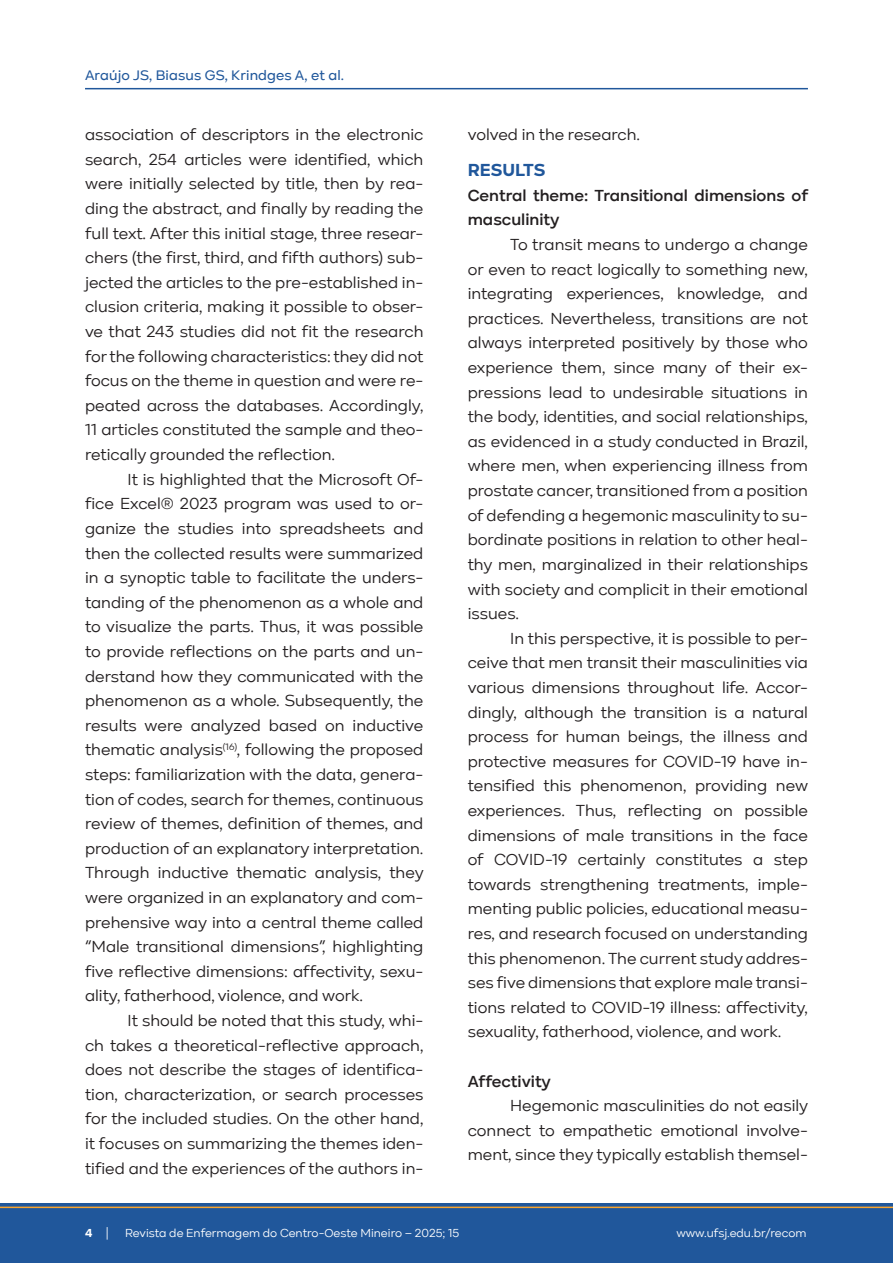
<style>
.page{position:relative;width:893px;height:1263px;background:#fff}
.page>*{position:absolute;margin:0;border:0;box-sizing:border-box;transform-origin:0 0}
.Tit_artigo{font:700 18px "Kinetika";color:#20579b}
.Texto_artigo{font:16.5px/24.6px "Kinetika";color:#231f20;text-align:justify}
.Texto_artigo-2{font:600 16.5px/24.6px "Kinetika";color:#231f20}
.t1{font:500 14.25px "Kinetika";letter-spacing:.01em;color:#20579b}
.t2{font:12px "Kinetika";color:#fff}
.t3{font:700 12px "Kinetika";color:#fff}
.s1{font-weight:400}
</style>
<div class="page">
<div style="left:0;top:1203px;width:893px;height:60px;background:#20579b"></div>
<hr style="left:0;top:1206px;width:893px;height:2px;background:#f9a42e">
<hr style="left:85px;top:88px;width:723px;height:1px;background:#20579b">
<p class="t1" style="left:85px;top:67px;width:261px">Araújo JS, Biasus GS, Krindges A, et al.</p>
<p class="Texto_artigo" style="left:85px;top:122px;width:340px">association of descriptors in the electronic search, 254 articles were identified, which were initially selected by title, then by rea&shy;ding the abstract, and finally by reading the full text. After this initial stage, three resear&shy;chers (the first, third, and fifth authors) sub&shy;jected the articles to the pre-established in&shy;clusion criteria, making it possible to obser&shy;ve that 243 studies did not fit the research for the following characteristics: they did not focus on the theme in question and were re&shy;peated across the databases. Accordingly, 11 articles constituted the sample and theo&shy;retically grounded the reflection.</p>
<p class="Texto_artigo" style="left:85px;top:467px;width:340px;text-indent:43px">It is highlighted that the Microsoft Of&shy;fice Excel® 2023 program was used to or&shy;ganize the studies into spreadsheets and then the collected results were summarized in a synoptic table to facilitate the unders&shy;tanding of the phenomenon as a whole and to visualize the parts. Thus, it was possible to provide reflections on the parts and un&shy;derstand how they communicated with the phenomenon as a whole. Subsequently, the results were analyzed based on inductive thematic analysis<sup>(16)</sup>, following the proposed steps: familiarization with the data, genera&shy;tion of codes, search for themes, continuous review of themes, definition of themes, and production of an explanatory interpretation.<br>Through inductive thematic analysis, they were organized in an explanatory and com&shy;prehensive way into a central theme called “Male transitional dimensions”, highlighting five reflective dimensions: affectivity, sexu&shy;ality, fatherhood, violence, and work.</p>
<p class="Texto_artigo" style="left:85px;top:1008px;width:340px;text-indent:43px">It should be noted that this study, whi&shy;ch takes a theoretical-reflective approach, does not describe the stages of identifica&shy;tion, characterization, or search processes for the included studies. On the other hand, it focuses on summarizing the themes iden&shy;tified and the experiences of the authors in-</p>
<p class="Texto_artigo" style="left:468px;top:122px;width:174px">volved in the research.</p>
<p class="Tit_artigo" style="left:468px;top:159px;width:79px">RESULTS</p>
<p class="Texto_artigo-2" style="left:468px;top:183px;width:342px">Central theme: Transitional dimensions of masculinity</p>
<p class="Texto_artigo" style="left:468px;top:232px;width:342px;text-indent:43px">To transit means to undergo a change or even to react logically to something new, integrating experiences, knowledge, and practices. Nevertheless, transitions are not always interpreted positively by those who experience them, since many of their ex&shy;pressions lead to undesirable situations in the body, identities, and social relationships, as evidenced in a study conducted in Brazil, where men, when experiencing illness from prostate cancer, transitioned from a position of defending a hegemonic masculinity to su&shy;bordinate positions in relation to other heal&shy;thy men, marginalized in their relationships with society and complicit in their emotional issues.</p>
<p class="Texto_artigo" style="left:468px;top:626px;width:342px;text-indent:43px">In this perspective, it is possible to per&shy;ceive that men transit their masculinities via various dimensions throughout life. Accor&shy;dingly, although the transition is a natural process for human beings, the illness and protective measures for COVID-19 have in&shy;tensified this phenomenon, providing new experiences. Thus, reflecting on possible dimensions of male transitions in the face of COVID-19 certainly constitutes a step towards strengthening treatments, imple&shy;menting public policies, educational measu&shy;res, and research focused on understanding this phenomenon. The current study addres&shy;ses five dimensions that explore male transi&shy;tions related to COVID-19 illness: affectivity, sexuality, fatherhood, violence, and work.</p>
<p class="Texto_artigo-2" style="left:468px;top:1068px;width:85px">Affectivity</p>
<p class="Texto_artigo" style="left:468px;top:1093px;width:342px;text-indent:43px">Hegemonic masculinities do not easily connect to empathetic emotional involve&shy;ment, since they typically establish themsel-</p>
<p class="t3" style="left:85px;top:1225px;width:25px">4 <span class="s1">|</span></p>
<p class="t2" style="left:125px;top:1226px;width:336px">Revista de Enfermagem do Centro-Oeste Mineiro – 2025; 15</p>
<p class="t2" style="left:676px;top:1226px;width:132px">www.ufsj.edu.br/recom</p>
</div>
